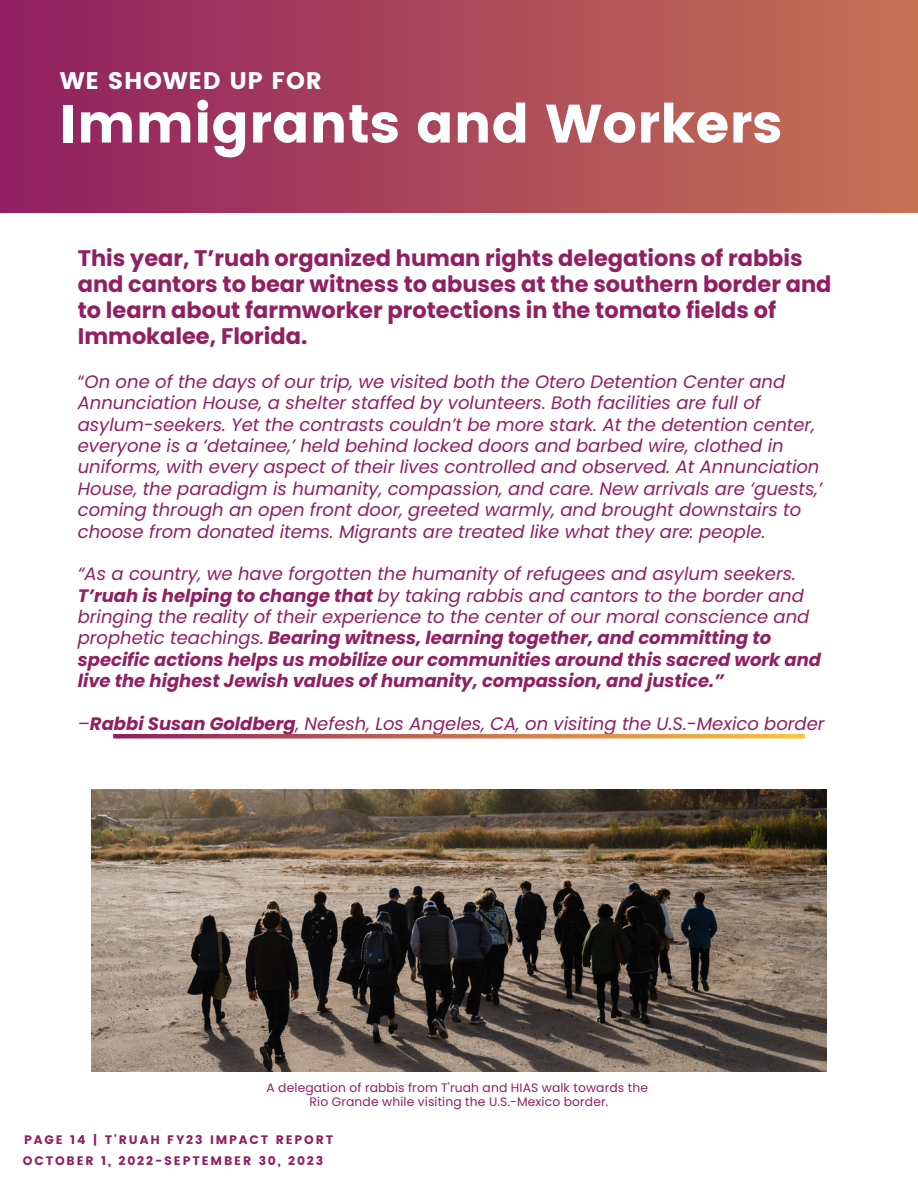
<style>
.page{position:relative;width:918px;height:1188px;background:#fff}
.page>*{position:absolute;margin:0;border:0;box-sizing:border-box;transform-origin:0 0}
.t1{font:54px "Poppins";color:#fcffff}
.t2{font:24px "Poppins";letter-spacing:.03em;color:#fcffff}
.t3{font:700 22.5px/25.8px "Poppins";color:#902061}
.t4{font:italic 18px/21.3px "Poppins";color:#902061}
.t5{font:italic 700 18px/21.3px "Poppins";color:#902061}
.t6{font:12.3px "Poppins";letter-spacing:.01em;color:#902061}
.t7{font:12.3px "Poppins";letter-spacing:.15em;color:#902061}
.s1{font-style:normal}
.s2{font-weight:400}
.s3{font-weight:700}
</style>
<div class="page">
<div style="left:0;top:0;width:918px;height:212px;background:linear-gradient(to right,#902061,#c77154)"></div>
<img style="left:92px;top:790px;width:734px;height:282px">
<svg style="left:113px;top:734px;width:692px;height:5px;background:#cc7f61"></svg>
<h2 class="t2" style="left:60px;top:66px;width:264px">WE SHOWED UP FOR</h2>
<h1 class="t1" style="left:60px;top:92px;width:724px">Immigrants and Workers</h1>
<p class="t3" style="left:78px;top:246px;width:755px">This year, T’ruah organized human rights delegations of rabbis and cantors to bear witness to abuses at the southern border and to learn about farmworker protections in the tomato fields of Immokalee, Florida.</p>
<h2 class="t4" style="left:78px;top:371px;width:746px"><span class="s1">“</span>On one of the days of our trip, we visited both the Otero Detention Center and Annunciation House, a shelter staffed by volunteers. Both facilities are full of asylum-seekers. Yet the contrasts couldn’t be more stark. At the detention center, everyone is a ‘detainee,’ held behind locked doors and barbed wire, clothed in uniforms, with every aspect of their lives controlled and observed. At Annunciation House, the paradigm is humanity, compassion, and care. New arrivals are ‘guests,’ coming through an open front door, greeted warmly, and brought downstairs to choose from donated items. Migrants are treated like what they are: people.</h2>
<h3 class="t5" style="left:78px;top:563px;width:745px"><span class="s2">“As a country, we have forgotten the humanity of refugees and asylum seekers.<br></span>T’ruah is helping to change that <span class="s2">by taking rabbis and cantors to the border and bringing the reality of their experience to the center of our moral conscience and prophetic teachings.</span> Bearing witness, learning together, and committing to specific actions helps us mobilize our communities around this sacred work and live the highest Jewish values of humanity, compassion, and justice.”</h3>
<h3 class="t4" style="left:78px;top:713px;width:748px">–<span class="s3">Rabbi Susan Goldberg</span>, Nefesh, Los Angeles, CA, on visiting the U.S.-Mexico border</h3>
<p class="t6" style="left:267px;top:1079px;width:383px">A delegation of rabbis from T'ruah and HIAS walk towards the</p>
<h4 class="t6" style="left:310px;top:1094px;width:300px">Rio Grande while visiting the U.S.-Mexico border.</h4>
<h3 class="t7" style="left:24px;top:1133px;width:311px">PAGE 14 | T'RUAH FY23 IMPACT REPORT</h3>
<p class="t7" style="left:23px;top:1153px;width:302px">OCTOBER 1, 2022-SEPTEMBER 30, 2023</p>
</div>
